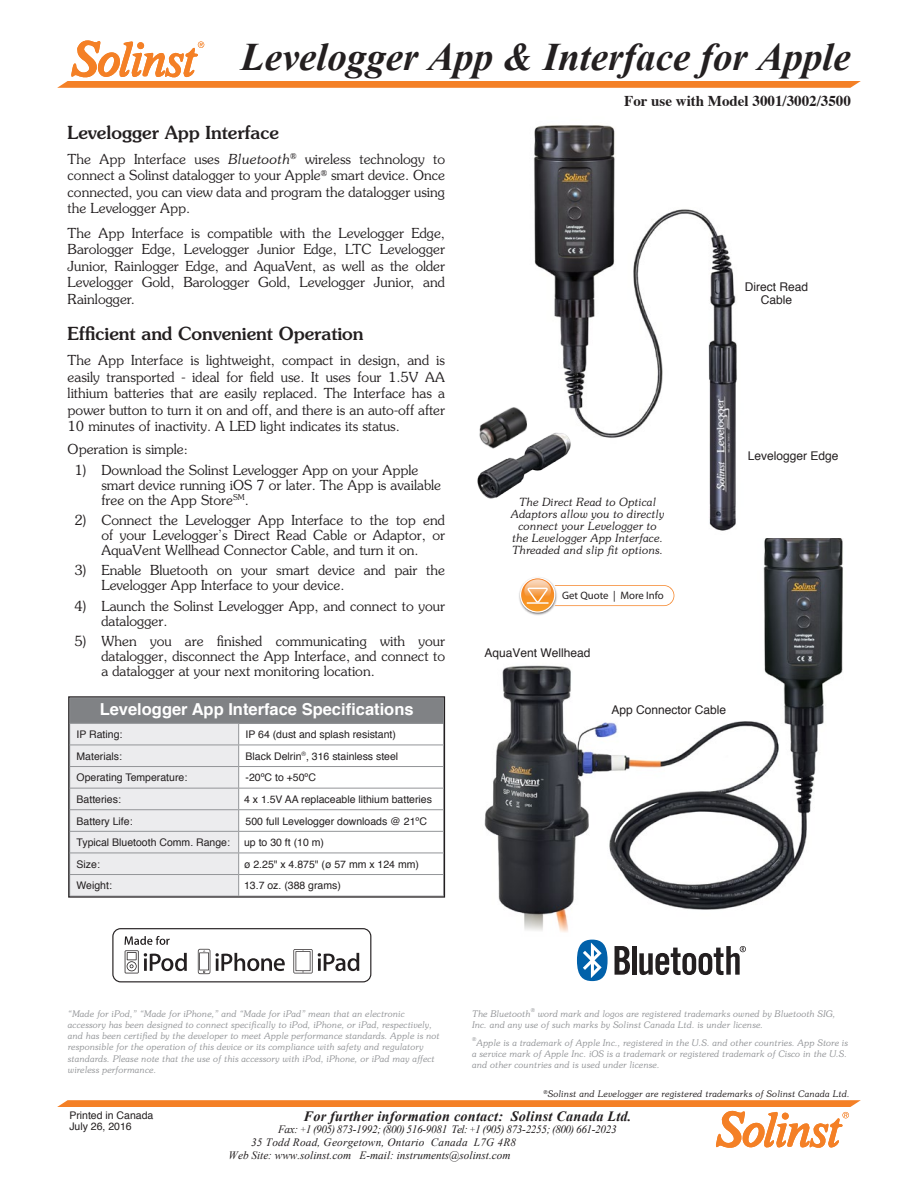
<style>
.page{position:relative;width:918px;height:1188px;background:#fff}
.page>*{position:absolute;margin:0;border:0;box-sizing:border-box;transform-origin:0 0}
.t1{font:italic 700 39px "Times New Roman";color:#231f20}
.Body_Subtitles{font:500 18px "Souvenir Std";color:#231f20}
.Table_First_Column_T{font:700 16.5px "Helvetica";color:#fff}
.t2{font:700 15px "Times";color:#231f20}
.t3{font:italic 700 14.25px "Times New Roman";letter-spacing:.015em;color:#231f20}
.Body_Text{font:300 13.8px/16.5px "Souvenir Std";color:#231f20;text-align:justify}
.Numbered_Paragraph{font:300 13.8px/15px "Souvenir Std";color:#231f20}
.Figure_Text_Justify{font:12px/12.8px "Helvetica";color:#231f20;text-align:center}
.Captions{font:italic 300 11.25px/12px "Souvenir Std";color:#231f20;text-align:center}
.t4{font:italic 11.25px "Times New Roman";letter-spacing:-.03em;color:#231f20}
.t5{font:italic 11.25px "Times New Roman";color:#231f20}
.t6{font:italic 11.25px "Times New Roman";letter-spacing:.02em;color:#231f20}
.t7{font:10.8px "Myriad Pro";color:#231f20}
.Table_Column_Content{font:10.5px/11.2px "Helvetica";color:#231f20}
.Table_Content_Body_T{font:10.5px "Helvetica";color:#231f20}
.t8{font:italic 300 9px/11.2px "Souvenir Std";color:#939598}
.Contact_Company_Name{font:italic 300 9px "Souvenir Std";letter-spacing:.01em;color:#231f20}
.t9{font:italic 300 5.25px "Souvenir Std";color:#939598}
.s1{font-style:italic}
.s2{font-size:9px}
</style>
<div class="page">
<svg style="left:57px;top:40px;width:804px;height:48px"></svg>
<svg style="left:57px;top:1100px;width:804px;height:48px"></svg>
<div style="left:70px;top:698px;width:374px;height:25px;background:#808285"></div>
<hr style="left:239px;top:698px;width:205px;height:1px;background:#939598">
<hr style="left:239px;top:723px;width:205px;height:1px;background:#939598">
<hr style="left:239px;top:745px;width:205px;height:1px;background:#939598">
<hr style="left:239px;top:766px;width:205px;height:1px;background:#939598">
<hr style="left:239px;top:788px;width:205px;height:1px;background:#939598">
<hr style="left:239px;top:809px;width:205px;height:1px;background:#939598">
<hr style="left:239px;top:831px;width:205px;height:1px;background:#939598">
<hr style="left:239px;top:853px;width:205px;height:1px;background:#939598">
<hr style="left:239px;top:874px;width:205px;height:1px;background:#939598">
<svg style="left:70px;top:723px;width:169px;height:173px;background:#e7e7e9"></svg>
<div style="left:68px;top:696px;width:377px;height:202px;border:1px solid #231f20"></div>
<svg style="left:112px;top:928px;width:259px;height:54px"></svg>
<svg style="left:615px;top:946px;width:15px;height:29px"></svg>
<hr style="left:632px;top:946px;width:4px;height:29px;background:#231f20">
<svg style="left:577px;top:940px;width:31px;height:41px"></svg>
<svg style="left:639px;top:946px;width:107px;height:29px"></svg>
<img style="left:534px;top:125px;width:203px;height:406px">
<img style="left:484px;top:538px;width:359px;height:394px">
<img style="left:477px;top:432px;width:100px;height:77px">
<img style="left:477px;top:398px;width:60px;height:63px">
<img style="left:516px;top:575px;width:56px;height:41px">
<svg style="left:520px;top:577px;width:154px;height:36px"></svg>
<h1 class="t1" style="left:241px;top:30px;width:611px">Levelogger App &amp; Interface for Apple</h1>
<h3 class="t2" style="left:624px;top:87px;width:228px">For use with Model 3001/3002/3500</h3>
<p class="Body_Subtitles" style="left:68px;top:121px;width:213px">Levelogger App Interface</p>
<p class="Body_Text" style="left:68px;top:151px;width:379px">The App Interface uses <span class="s1">Bluetooth</span><sup>®</sup> wireless technology to connect a Solinst datalogger to your Apple<sup>®</sup> smart device. Once connected, you can view data and program the datalogger using the Levelogger App.</p>
<p class="Body_Text" style="left:68px;top:225px;width:379px">The App Interface is compatible with the Levelogger Edge, Barologger Edge, Levelogger Junior Edge, LTC Levelogger Junior, Rainlogger Edge, and AquaVent, as well as the older Levelogger Gold, Barologger Gold, Levelogger Junior, and Rainlogger.</p>
<p class="Body_Subtitles" style="left:68px;top:323px;width:297px">Efficient and Convenient Operation</p>
<p class="Body_Text" style="left:68px;top:352px;width:379px">The App Interface is lightweight, compact in design, and is easily transported - ideal for field use. It uses four 1.5V AA lithium batteries that are easily replaced. The Interface has a power button to turn it on and off, and there is an auto-off after 10 minutes of inactivity. A LED light indicates its status.</p>
<p class="Numbered_Paragraph" style="left:68px;top:442px;width:122px">Operation is simple:</p>
<p class="Numbered_Paragraph" style="left:101px;top:462px;width:341px;text-indent:-27px">1) Download the Solinst Levelogger App on your Apple smart device running iOS 7 or later. The App is available free on the App Store<sup>SM</sup>.</p>
<p class="Numbered_Paragraph" style="left:101px;top:513px;width:345px;text-align:justify;text-indent:-27px">2) Connect the Levelogger App Interface to the top end of your Levelogger’s Direct Read Cable or Adaptor, or AquaVent Wellhead Connector Cable, and turn it on.</p>
<p class="Numbered_Paragraph" style="left:101px;top:563px;width:345px;text-indent:-27px">3) Enable Bluetooth on your smart device and pair the<br>Levelogger App Interface to your device.</p>
<p class="Numbered_Paragraph" style="left:101px;top:598px;width:345px;text-indent:-27px">4) Launch the Solinst Levelogger App, and connect to your datalogger.</p>
<p class="Numbered_Paragraph" style="left:101px;top:634px;width:345px;text-align:justify;text-indent:-27px">5) When you are finished communicating with your datalogger, disconnect the App Interface, and connect to a datalogger at your next monitoring location.</p>
<p class="Table_First_Column_T" style="left:100px;top:698px;width:315px">Levelogger App Interface Specifications</p>
<p class="Table_Column_Content" style="left:77px;top:730px;width:47px">IP Rating:</p>
<p class="Table_Column_Content" style="left:246px;top:730px;width:152px">IP 64 (dust and splash resistant)</p>
<p class="Table_Column_Content" style="left:77px;top:751px;width:47px">Materials:</p>
<p class="Table_Column_Content" style="left:246px;top:751px;width:154px">Black Delrin<sup>®</sup>, 316 stainless steel</p>
<p class="Table_Column_Content" style="left:77px;top:773px;width:112px">Operating Temperature:</p>
<p class="Table_Column_Content" style="left:246px;top:773px;width:72px">-20ºC to +50ºC</p>
<p class="Table_Column_Content" style="left:77px;top:794px;width:46px">Batteries:</p>
<p class="Table_Column_Content" style="left:244px;top:794px;width:189px">4 x 1.5V AA replaceable lithium batteries</p>
<p class="Table_Column_Content" style="left:77px;top:816px;width:58px">Battery Life:</p>
<p class="Table_Column_Content" style="left:246px;top:816px;width:183px">500 full Levelogger downloads @ 21ºC</p>
<p class="Table_Column_Content" style="left:77px;top:838px;width:155px">Typical Bluetooth Comm. Range:</p>
<p class="Table_Content_Body_T" style="left:244px;top:835px;width:81px">up to 30 ft (10 m)</p>
<p class="Table_Column_Content" style="left:77px;top:859px;width:25px">Size:</p>
<p class="Table_Content_Body_T" style="left:244px;top:857px;width:176px">ø 2.25" x 4.875" (ø 57 mm x 124 mm)</p>
<p class="Table_Column_Content" style="left:77px;top:881px;width:37px">Weight:</p>
<p class="Table_Content_Body_T" style="left:244px;top:879px;width:98px">13.7 oz. (388 grams)</p>
<p class="Figure_Text_Justify" style="left:745px;top:281px;width:65px">Direct Read<br>Cable</p>
<p class="Figure_Text_Justify" style="left:748px;top:450px;width:92px">Levelogger Edge</p>
<p class="Captions" style="left:511px;top:496px;width:155px">The Direct Read to Optical<br>Adaptors allow you to directly connect your Levelogger to the Levelogger App Interface.<br>Threaded and slip fit options.</p>
<p class="t7" style="left:562px;top:589px;width:103px">Get Quote | More Info</p>
<p class="Figure_Text_Justify" style="left:484px;top:647px;width:108px">AquaVent Wellhead</p>
<p class="Figure_Text_Justify" style="left:611px;top:704px;width:116px">App Connector Cable</p>
<p class="t8" style="left:68px;top:1008px;width:374px">“Made for iPod,” “Made for iPhone,” and “Made for iPad” mean that an electronic accessory has been designed to connect specifically to iPod, iPhone, or iPad, respectively, and has been certified by the developer to meet Apple performance standards. Apple is not responsible for the operation of this device or its compliance with safety and regulatory standards. Please note that the use of this accessory with iPod, iPhone, or iPad may affect wireless performance.</p>
<p class="t8" style="left:472px;top:1008px;width:60px">The Bluetooth</p>
<p class="t9" style="left:531px;top:1007px;width:6px">®</p>
<p class="t8" style="left:472px;top:1008px;width:365px;text-indent:66px">word mark and logos are registered trademarks owned by Bluetooth SIG,<br>Inc. and any use of such marks by Solinst Canada Ltd. is under license.</p>
<p class="t9" style="left:472px;top:1036px;width:6px">®</p>
<p class="t8" style="left:472px;top:1037px;width:378px;text-align:justify;text-indent:4px">Apple is a trademark of Apple Inc., registered in the U.S. and other countries. App Store is a service mark of Apple Inc. iOS is a trademark or registered trademark of Cisco in the U.S. and other countries and is used under license.</p>
<p class="Contact_Company_Name" style="left:543px;top:1088px;width:308px"><sup>®</sup>Solinst and Levelogger are registered trademarks of Solinst Canada Ltd.</p>
<p class="Table_Column_Content" style="left:69px;top:1110px;width:86px">Printed in Canada<br>July 26, 2016</p>
<h3 class="t3" style="left:304px;top:1106px;width:329px">For further information contact: Solinst Canada Ltd.</h3>
<p class="t4" style="left:278px;top:1122px;width:340px">Fax: <span class="s2">+</span>1 (905) 873-1992; (800) 516-9081 Tel: <span class="s2">+</span>1 (905) 873-2255; (800) 661-2023</p>
<p class="t6" style="left:251px;top:1135px;width:267px">35 Todd Road, Georgetown, Ontario Canada L7G 4R8</p>
<p class="t5" style="left:229px;top:1147px;width:283px">Web Site: www.solinst.com E-mail: instruments@solinst.com</p>
</div>
